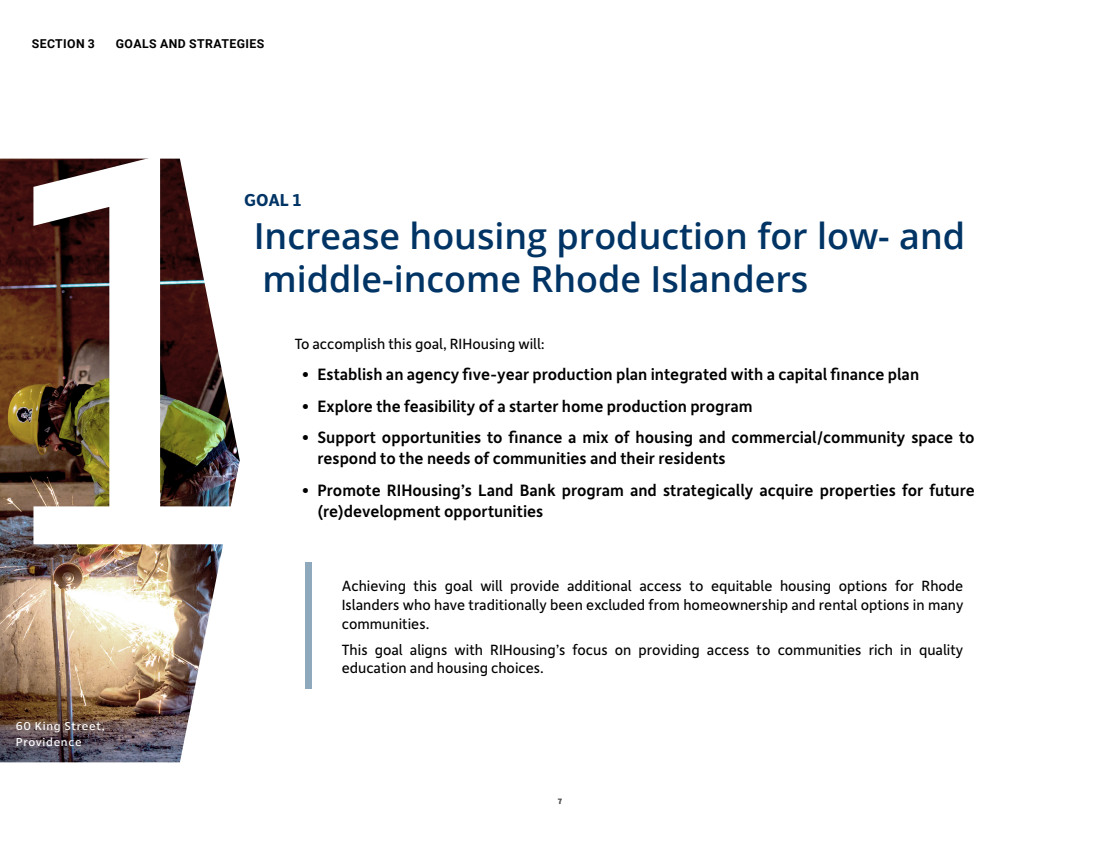
<style>
.page{position:relative;width:1120px;height:842px;background:#fff}
.page>*{position:absolute;margin:0;border:0;box-sizing:border-box;transform-origin:0 0}
.t1{font:525px "Lucida Grande";color:#fff}
.t2{font:600 35.88px/43.1px "Open Sans";color:#003465}
.t3{font:700 18.38px "Depot New";color:#003465}
.t4{font:500 17.5px/21px "Depot New";color:#000}
.t5{font:15.75px/18.9px "Depot New";color:#000}
.t6{font:700 12.25px "Roboto";letter-spacing:.035em;color:#000}
.t7{font:12.16px "Depot New";letter-spacing:.05em;color:#fff;scale:1.06 1}
.t8{font:700 10.5px "Depot New";color:#535353}
</style>
<div class="page">
<img style="left:0;top:159px;width:240px;height:603px">
<div style="left:305px;top:562px;width:7px;height:126px;background:#8da9bb"></div>
<p class="t6" style="left:32px;top:35px;width:65px">SECTION 3</p>
<p class="t6" style="left:116px;top:35px;width:150px">GOALS AND STRATEGIES</p>
<p class="t1" style="left:-46px;top:56px;width:333px">1</p>
<p class="t3" style="left:244px;top:187px;width:59px">GOAL 1</p>
<p class="t2" style="left:254px;top:213px;width:713px">Increase housing production for low- and middle-income Rhode Islanders</p>
<p class="t5" style="left:295px;top:334px;width:252px">To accomplish this goal, RIHousing will:</p>
<p class="t4" style="left:302px;top:363px;width:619px">• Establish an agency five-year production plan integrated with a capital finance plan</p>
<p class="t4" style="left:302px;top:395px;width:452px">• Explore the feasibility of a starter home production program</p>
<p class="t4" style="left:317px;top:426px;width:659px;text-indent:-16px">• Support opportunities to finance a mix of housing and commercial/community space to respond to the needs of communities and their residents</p>
<p class="t4" style="left:317px;top:479px;width:659px;text-indent:-16px">• Promote RIHousing’s Land Bank program and strategically acquire properties for future (re)development opportunities</p>
<p class="t5" style="left:342px;top:575px;width:623px">Achieving this goal will provide additional access to equitable housing options for Rhode<br>Islanders who have traditionally been excluded from homeownership and rental options in many</p>
<p class="t5" style="left:342px;top:613px;width:89px">communities.</p>
<p class="t5" style="left:342px;top:639px;width:623px">This goal aligns with RIHousing’s focus on providing access to communities rich in quality education and housing choices.</p>
<p class="t7" style="left:16px;top:718px;width:86px">60 King Street,</p>
<p class="t7" style="left:16px;top:734px;width:64px">Providence</p>
<p class="t8" style="left:558px;top:794px;width:6px">7</p>
</div>
